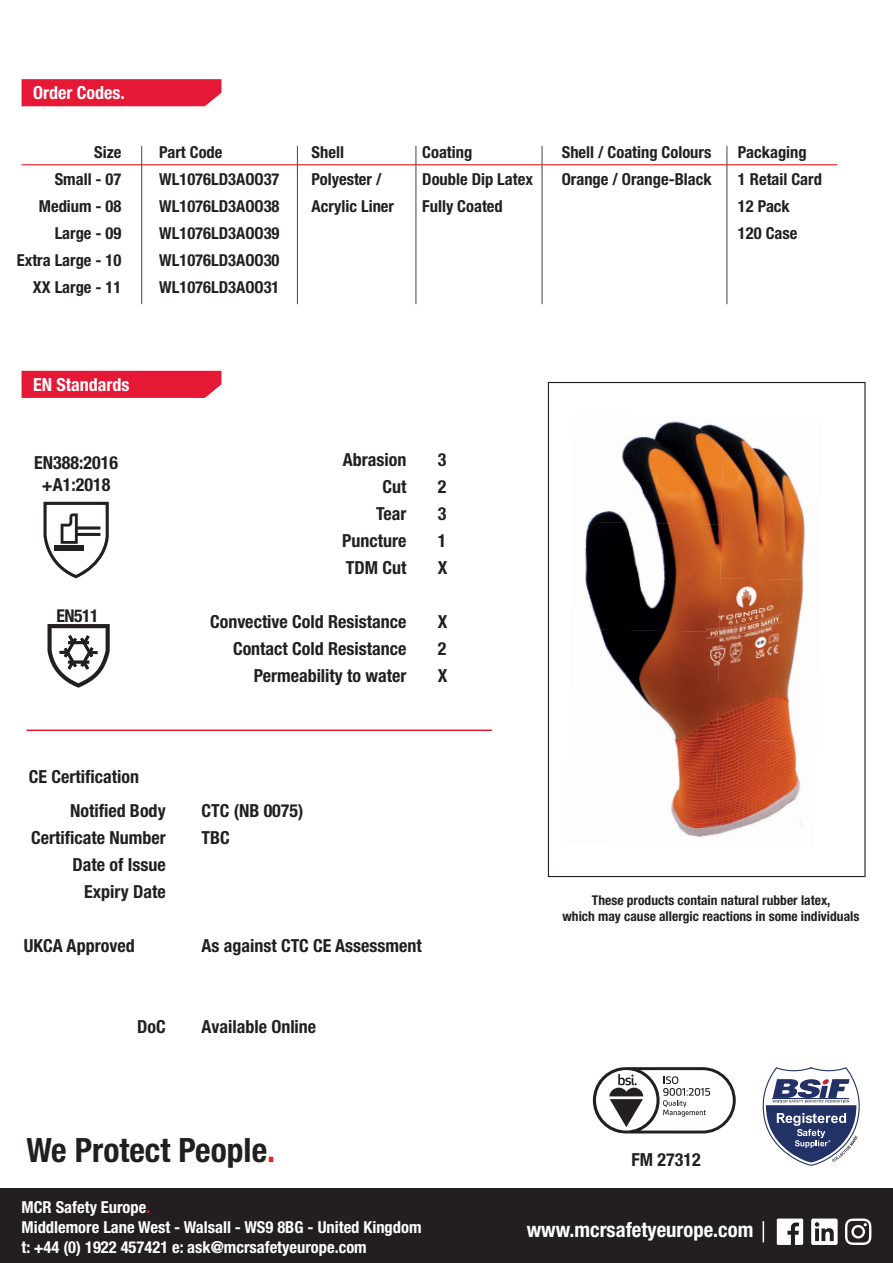
<style>
.page{position:relative;width:893px;height:1263px;background:#fff}
.page>*{position:absolute;margin:0;border:0;box-sizing:border-box;transform-origin:0 0}
.t1{font:700 condensed 33.6px "Helvetica Neue";color:#231f20}
.t2{font:700 condensed 20.7px "Helvetica Neue";color:#fff}
.t3{font:700 condensed 18px/27px "Helvetica Neue";color:#231f20;text-align:right}
.t4{font:700 condensed 18px "Helvetica Neue";color:#fff}
.t5{font:700 condensed 17.7px "Helvetica Neue";letter-spacing:-.025em;color:#231f20}
.t6{font:700 condensed 16.5px/27px "Helvetica Neue";color:#231f20}
.t7{font:700 condensed 16.5px/19.8px "Helvetica Neue";color:#fff}
.t8{font:700 condensed 13.5px/16.2px "Helvetica Neue";color:#231f20;text-align:center}
.s1{color:#e51836}
.s2{color:#ee1d23}
</style>
<div class="page">
<div style="left:0;top:1189px;width:893px;height:74px;background:#231f20"></div>
<img style="left:590px;top:421px;width:130px;height:100px">
<img style="left:720px;top:427px;width:85px;height:151px">
<img style="left:585px;top:521px;width:137px;height:108px">
<img style="left:717px;top:578px;width:87px;height:161px">
<img style="left:599px;top:629px;width:120px;height:110px">
<img style="left:599px;top:736px;width:118px;height:101px">
<img style="left:715px;top:739px;width:87px;height:98px">
<div style="left:22px;top:371px;width:199px;height:27px;background:#e51836"></div>
<div style="left:22px;top:79px;width:199px;height:27px;background:#e51836"></div>
<svg style="left:777px;top:1218px;width:26px;height:27px"></svg>
<svg style="left:811px;top:1218px;width:27px;height:27px"></svg>
<svg style="left:845px;top:1218px;width:26px;height:27px"></svg>
<svg style="left:763px;top:1221px;width:1px;height:21px"></svg>
<svg style="left:763px;top:1067px;width:97px;height:99px"></svg>
<svg style="left:593px;top:1067px;width:143px;height:66px"></svg>
<svg style="left:43px;top:502px;width:66px;height:76px"></svg>
<hr style="left:26px;top:729px;width:466px;height:2px;background:#e51836">
<div style="left:548px;top:382px;width:318px;height:495px;border:1px solid #231f20"></div>
<hr style="left:22px;top:164px;width:815px;height:1px;background:#ee1d23">
<hr style="left:141px;top:146px;width:1px;height:158px;background:#57585a">
<hr style="left:297px;top:146px;width:1px;height:158px;background:#57585a">
<hr style="left:415px;top:146px;width:1px;height:158px;background:#57585a">
<hr style="left:541px;top:146px;width:2px;height:158px;background:#57585a">
<hr style="left:726px;top:146px;width:1px;height:158px;background:#57585a">
<svg style="left:47px;top:624px;width:63px;height:64px"></svg>
<p class="t4" style="left:33px;top:78px;width:93px">Order Codes.</p>
<p class="t6" style="left:312px;top:137px;width:84px">Shell<br>Polyester /<br>Acrylic Liner</p>
<p class="t6" style="left:422px;top:137px;width:112px">Coating<br>Double Dip Latex<br>Fully Coated</p>
<p class="t6" style="left:17px;top:137px;width:106px;text-align:right">Size<br>Small - 07<br>Medium - 08<br>Large - 09<br>Extra Large - 10<br>XX Large - 11</p>
<p class="t6" style="left:562px;top:137px;width:151px">Shell / Coating Colours<br>Orange / Orange-Black</p>
<p class="t6" style="left:738px;top:137px;width:85px">Packaging<br>1 Retail Card<br>12 Pack<br>120 Case</p>
<p class="t6" style="left:159px;top:137px;width:122px">Part Code<br>WL1076LD3AOO37<br>WL1076LD3AOO38<br>WL1076LD3AOO39<br>WL1076LD3AOO30<br>WL1076LD3AOO31</p>
<p class="t4" style="left:33px;top:369px;width:102px">EN Standards<span class="s1">.</span></p>
<p class="t3" style="left:34px;top:451px;width:85px;line-height:21.6px;text-align:center">EN388:2016 +A1:2018</p>
<p class="t3" style="left:342px;top:445px;width:66px">Abrasion<br>Cut<br>Tear<br>Puncture<br>TDM Cut</p>
<p class="t3" style="left:438px;top:445px;width:11px;text-align:justify">3<br>2<br>3<br>1<br>X</p>
<p class="t5" style="left:56px;top:601px;width:44px">EN511</p>
<p class="t3" style="left:210px;top:607px;width:198px">Convective Cold Resistance<br>Contact Cold Resistance<br>Permeability to water</p>
<p class="t3" style="left:438px;top:607px;width:11px;text-align:justify">X 2<br>X</p>
<p class="t3" style="left:29px;top:761px;width:112px">CE Certification</p>
<p class="t3" style="left:31px;top:796px;width:136px">Notified Body<br>Certificate Number<br>Date of Issue<br>Expiry Date</p>
<p class="t3" style="left:201px;top:796px;width:104px;text-align:left">CTC (NB 0075)<br>TBC</p>
<p class="t3" style="left:24px;top:931px;width:112px">UKCA Approved</p>
<p class="t3" style="left:201px;top:931px;width:222px">As against CTC CE Assessment</p>
<p class="t3" style="left:137px;top:1012px;width:30px">DoC</p>
<p class="t3" style="left:201px;top:1012px;width:116px">Available Online</p>
<h1 class="t1" style="left:26px;top:1122px;width:250px">We Protect People<span class="s2">.</span></h1>
<p class="t7" style="left:22px;top:1196px;width:401px">MCR Safety Europe<span class="s2">.<br></span>Middlemore Lane West - Walsall - WS9 8BG - United Kingdom t: +44 (0) 1922 457421 e: ask@mcrsafetyeurope.com</p>
<p class="t8" style="left:562px;top:891px;width:298px">These products contain natural rubber latex,<br>which may cause allergic reactions in some individuals</p>
<p class="t3" style="left:631px;top:1144px;width:71px">FM 27312</p>
<p class="t2" style="left:527px;top:1212px;width:228px">www.mcrsafetyeurope.com</p>
</div>
